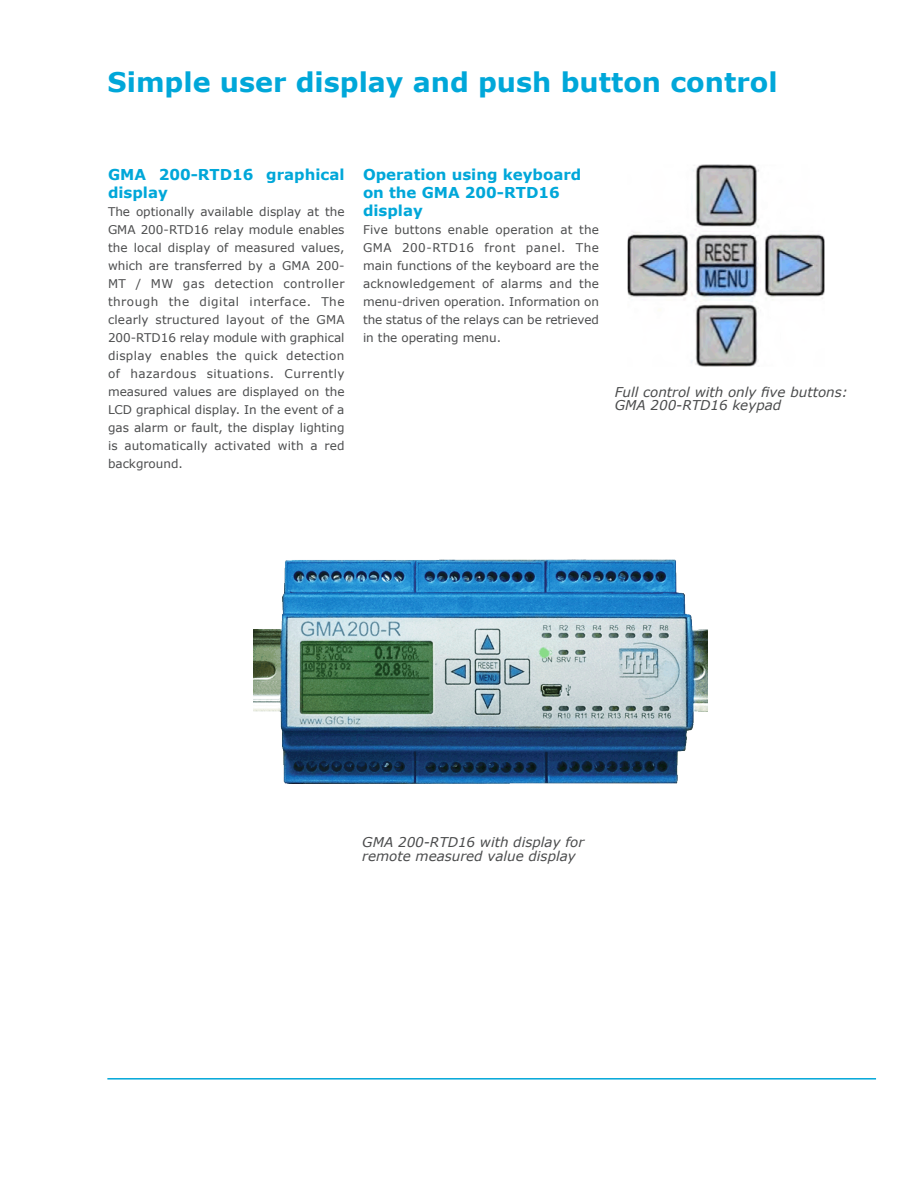
<style>
.page{position:relative;width:918px;height:1188px;background:#fff}
.page>*{position:absolute;margin:0;border:0;box-sizing:border-box;transform-origin:0 0}
.t1{font:700 27px "Verdana";color:#00a7d9}
.t2{font:700 15px/18px "Verdana";color:#00a7d9}
.t3{font:italic 13.5px/13.5px "Verdana";color:#4b4c4d}
._1Body{font:12px/18px "Verdana";color:#4b4c4d;text-align:justify}
</style>
<div class="page">
<img style="left:627px;top:164px;width:198px;height:203px">
<hr style="left:107px;top:1078px;width:769px;height:2px;background:#00a7d9">
<img style="left:253px;top:559px;width:455px;height:225px">
<p class="t1" style="left:108px;top:64px;width:671px">Simple user display and push button control</p>
<p class="t2" style="left:108px;top:165px;width:238px">GMA 200-RTD16 graphical display</p>
<p class="_1Body" style="left:108px;top:203px;width:238px">The optionally available display at the GMA 200-RTD16 relay module enables the local display of measured values, which are transferred by a GMA 200- MT / MW gas detection controller through the digital interface. The clearly structured layout of the GMA 200-RTD16 relay module with graphical display enables the quick detection of hazardous situations. Currently measured values are displayed on the LCD graphical display. In the event of a gas alarm or fault, the display lighting is automatically activated with a red background.</p>
<p class="t2" style="left:363px;top:165px;width:220px">Operation using keyboard on the GMA 200-RTD16 display</p>
<p class="_1Body" style="left:363px;top:221px;width:238px">Five buttons enable operation at the GMA 200-RTD16 front panel. The main functions of the keyboard are the acknowledgement of alarms and the menu-driven operation. Information on the status of the relays can be retrieved in the operating menu.</p>
<p class="t3" style="left:615px;top:385px;width:235px">Full control with only five buttons:</p>
<p class="t3" style="left:615px;top:398px;width:168px">GMA 200-RTD16 keypad</p>
<p class="t3" style="left:362px;top:836px;width:223px">GMA 200-RTD16 with display for remote measured value display</p>
</div>
